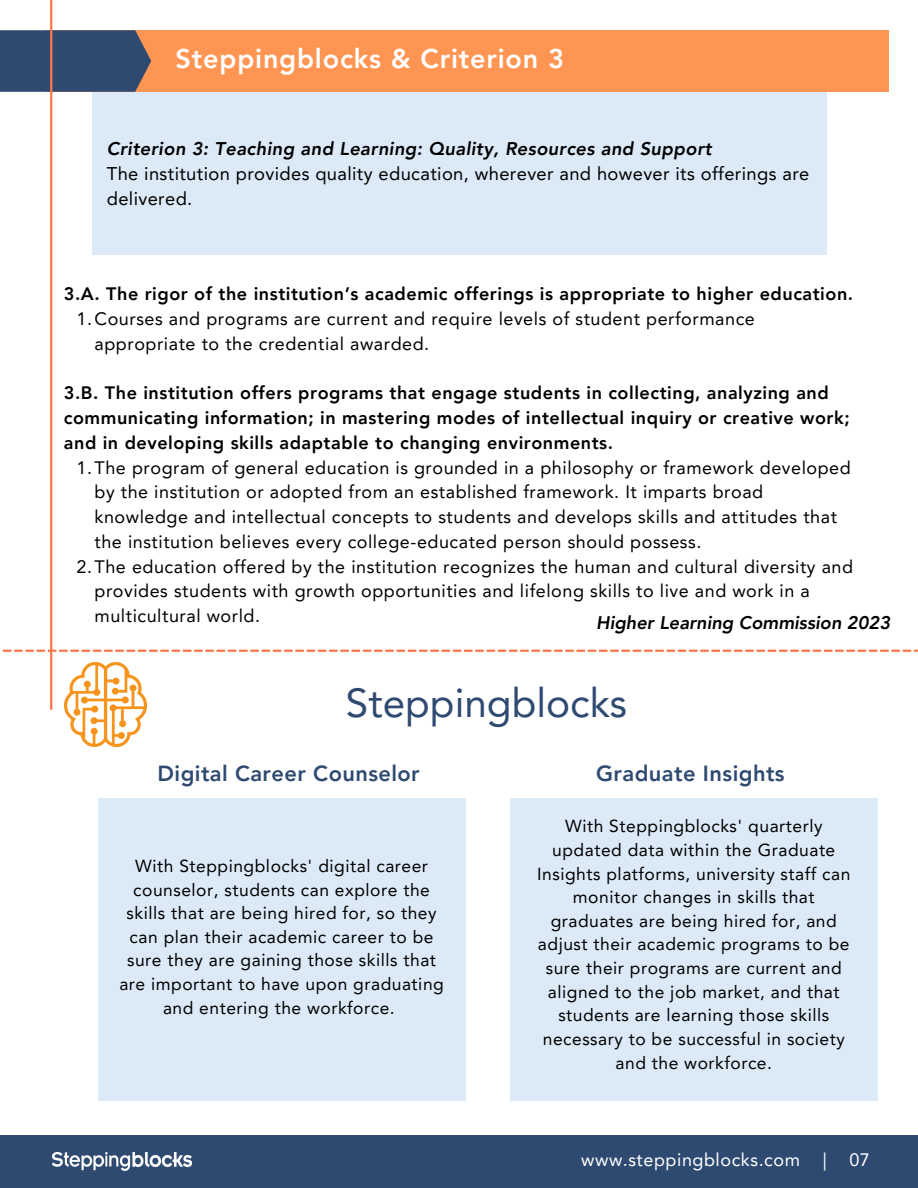
<style>
.page{position:relative;width:918px;height:1188px;background:#fff}
.page>*{position:absolute;margin:0;border:0;box-sizing:border-box;transform-origin:0 0}
.t1{font:40.5px "Avenir LT Pro";color:#2f4a71}
.t2{font:800 27px "Avenir LT Pro";letter-spacing:.03em;color:#fff}
.t3{font:800 21.9px "Avenir LT Pro";letter-spacing:.02em;color:#2f4a71}
.t4{font:800 21.75px "Avenir LT Pro";letter-spacing:.02em;color:#2f4a71}
.t5{font:18.3px/24.8px "Avenir LT Pro";letter-spacing:.02em;color:#000}
.t6{font:italic 800 18.3px "Avenir LT Pro";letter-spacing:.02em;color:#000}
.t7{font:italic 800 18.3px "Avenir LT Pro";color:#000}
.t8{font:18px/24.8px "Avenir LT Pro";letter-spacing:.03em;color:#000}
.t9{font:800 18px/24.8px "Avenir LT Pro";letter-spacing:.03em;color:#000}
.t10{font:18px "Avenir LT Pro";letter-spacing:.03em;color:#fff}
.t11{font:17.4px/23.7px "Avenir LT Pro";letter-spacing:.03em;color:#000;text-align:center}
</style>
<div class="page">
<div style="left:92px;top:82px;width:734px;height:173px;background:#dceaf8"></div>
<div style="left:46px;top:30px;width:843px;height:62px;background:#ff9552"></div>
<svg style="left:0;top:30px;width:151px;height:62px;background:#3b4e6f"></svg>
<hr style="left:50px;top:0;width:2px;height:710px;background:#ff754a">
<div style="left:0;top:1135px;width:918px;height:53px;background:#2f4a71"></div>
<img style="left:53px;top:1153px;width:138px;height:18px">
<svg style="left:3px;top:650px;width:915px;height:2px"></svg>
<img style="left:65px;top:662px;width:82px;height:84px">
<div style="left:98px;top:798px;width:367px;height:303px;background:#dceaf8"></div>
<div style="left:510px;top:798px;width:367px;height:303px;background:#dceaf8"></div>
<p class="t2" style="left:176px;top:47px;width:390px">Steppingblocks &amp; Criterion 3</p>
<p class="t6" style="left:107px;top:142px;width:606px">Criterion 3: Teaching and Learning: Quality, Resources and Support</p>
<p class="t5" style="left:107px;top:163px;width:704px">The institution provides quality education, wherever and however its offerings are delivered.</p>
<p class="t9" style="left:64px;top:283px;width:791px">3.A. The rigor of the institution’s academic offerings is appropriate to higher education.</p>
<p class="t8" style="left:95px;top:308px;width:662px;text-indent:-18px">1.Courses and programs are current and require levels of student performance appropriate to the credential awarded.</p>
<p class="t9" style="left:64px;top:382px;width:787px">3.B. The institution offers programs that engage students in collecting, analyzing and communicating information; in mastering modes of intellectual inquiry or creative work; and in developing skills adaptable to changing environments.</p>
<p class="t8" style="left:95px;top:457px;width:758px;text-indent:-18px">1.The program of general education is grounded in a philosophy or framework developed by the institution or adopted from an established framework. It imparts broad knowledge and intellectual concepts to students and develops skills and attitudes that the institution believes every college-educated person should possess.</p>
<p class="t8" style="left:95px;top:556px;width:760px;text-indent:-18px">2.The education offered by the institution recognizes the human and cultural diversity and provides students with growth opportunities and lifelong skills to live and work in a multicultural world.</p>
<p class="t7" style="left:596px;top:615px;width:295px">Higher Learning Commission 2023</p>
<p class="t1" style="left:346px;top:687px;width:283px">Steppingblocks</p>
<p class="t4" style="left:158px;top:764px;width:264px">Digital Career Counselor</p>
<p class="t3" style="left:596px;top:764px;width:190px">Graduate Insights</p>
<p class="t11" style="left:119px;top:856px;width:326px">With Steppingblocks' digital career counselor, students can explore the skills that are being hired for, so they can plan their academic career to be sure they are gaining those skills that are important to have upon graduating and entering the workforce.</p>
<p class="t11" style="left:537px;top:816px;width:315px">With Steppingblocks' quarterly updated data within the Graduate Insights platforms, university staff can monitor changes in skills that graduates are being hired for, and adjust their academic programs to be sure their programs are current and aligned to the job market, and that students are learning those skills necessary to be successful in society and the workforce.</p>
<p class="t10" style="left:581px;top:1152px;width:220px">www.steppingblocks.com</p>
<p class="t10" style="left:823px;top:1152px;width:5px">|</p>
<p class="t10" style="left:849px;top:1152px;width:22px">07</p>
</div>
